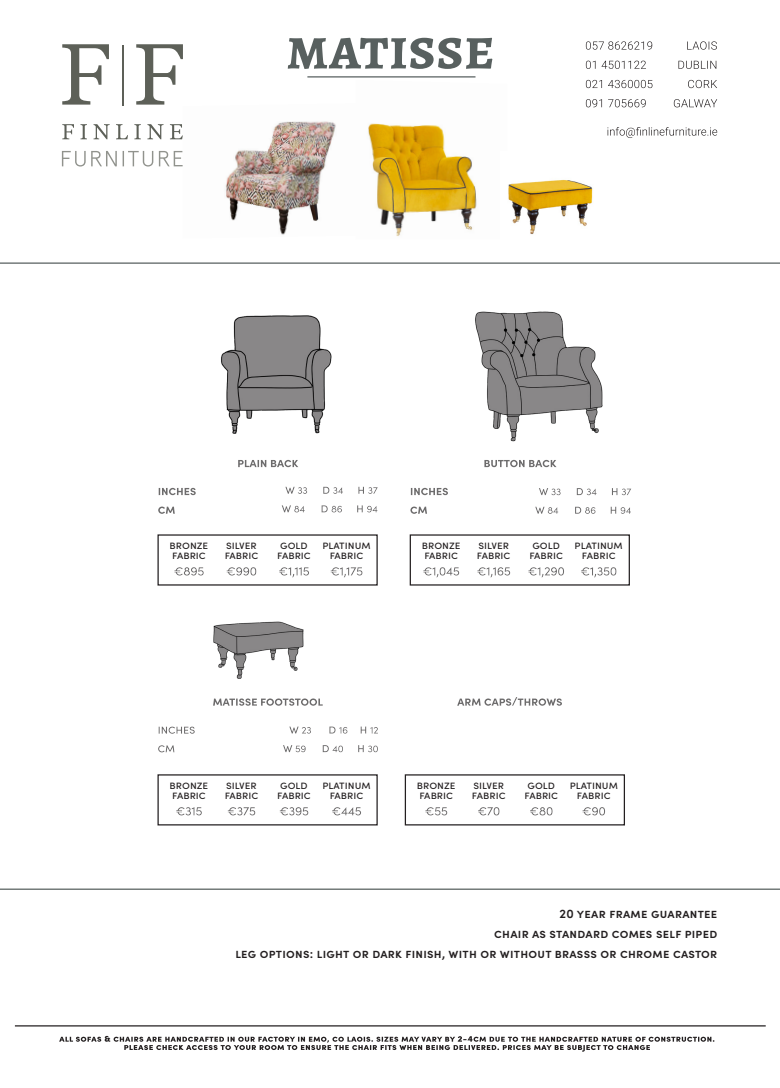
<style>
.page{position:relative;width:780px;height:1088px;background:#fff}
.page>*{position:absolute;margin:0;border:0;box-sizing:border-box;transform-origin:0 0}
.t1{font:700 60px "Alegreya";color:#58605f}
.t2{font:600 12.5px "Sofia Pro";letter-spacing:.02em;color:#231f20}
.t3{font:11.25px "Sofia Pro";color:#231f20}
</style>
<div class="page">
<img style="left:225px;top:121px;width:111px;height:114px">
<img style="left:368px;top:123px;width:109px;height:113px">
<svg style="left:586px;top:99px;width:59px;height:8px"></svg>
<svg style="left:586px;top:80px;width:66px;height:8px"></svg>
<svg style="left:586px;top:61px;width:60px;height:8px"></svg>
<svg style="left:586px;top:41px;width:66px;height:9px"></svg>
<svg style="left:673px;top:99px;width:44px;height:8px"></svg>
<svg style="left:688px;top:80px;width:29px;height:8px"></svg>
<svg style="left:678px;top:61px;width:38px;height:8px"></svg>
<svg style="left:687px;top:41px;width:30px;height:9px"></svg>
<svg style="left:607px;top:127px;width:110px;height:11px"></svg>
<hr style="left:307px;top:76px;width:168px;height:2px;background:#58605f">
<svg style="left:62px;top:44px;width:47px;height:61px"></svg>
<svg style="left:136px;top:44px;width:47px;height:61px"></svg>
<hr style="left:122px;top:46px;width:1px;height:60px;background:#5d6058">
<svg style="left:62px;top:124px;width:121px;height:15px"></svg>
<svg style="left:62px;top:151px;width:121px;height:16px"></svg>
<img style="left:221px;top:315px;width:111px;height:119px">
<img style="left:475px;top:311px;width:128px;height:131px">
<img style="left:158px;top:585px;width:200px;height:94px">
<hr style="left:15px;top:1025px;width:750px;height:1px;background:#231f20">
<svg style="left:59px;top:1036px;width:655px;height:15px"></svg>
<img style="left:508px;top:180px;width:85px;height:55px">
<hr style="left:0;top:262px;width:780px;height:2px;background:#58605f">
<div style="left:319px;top:562px;width:62px;height:18px;background:#231f20;opacity:.75"></div>
<div style="left:571px;top:562px;width:65px;height:18px;background:#231f20;opacity:.75"></div>
<div style="left:266px;top:562px;width:62px;height:18px;background:#231f20;opacity:.75"></div>
<div style="left:518px;top:562px;width:66px;height:18px;background:#231f20;opacity:.75"></div>
<div style="left:214px;top:562px;width:61px;height:18px;background:#231f20;opacity:.75"></div>
<div style="left:466px;top:562px;width:64px;height:18px;background:#231f20;opacity:.75"></div>
<div style="left:161px;top:562px;width:61px;height:18px;background:#231f20;opacity:.75"></div>
<div style="left:413px;top:562px;width:65px;height:18px;background:#231f20;opacity:.75"></div>
<div style="left:156px;top:452px;width:222px;height:22px;background:#231f20;opacity:.75"></div>
<div style="left:408px;top:452px;width:222px;height:22px;background:#231f20;opacity:.75"></div>
<div style="left:227px;top:498px;width:166px;height:21px;background:#231f20;opacity:.75"></div>
<div style="left:480px;top:500px;width:167px;height:20px;background:#231f20;opacity:.75"></div>
<div style="left:227px;top:480px;width:166px;height:20px;background:#231f20;opacity:.75"></div>
<div style="left:480px;top:481px;width:167px;height:20px;background:#231f20;opacity:.75"></div>
<div style="left:150px;top:480px;width:66px;height:20px;background:#231f20;opacity:.75"></div>
<div style="left:403px;top:480px;width:65px;height:20px;background:#231f20;opacity:.75"></div>
<div style="left:150px;top:500px;width:48px;height:18px;background:#231f20;opacity:.75"></div>
<div style="left:403px;top:500px;width:47px;height:18px;background:#231f20;opacity:.75"></div>
<div style="left:319px;top:802px;width:61px;height:18px;background:#231f20;opacity:.75"></div>
<div style="left:266px;top:802px;width:62px;height:18px;background:#231f20;opacity:.75"></div>
<div style="left:214px;top:802px;width:61px;height:18px;background:#231f20;opacity:.75"></div>
<div style="left:161px;top:802px;width:60px;height:18px;background:#231f20;opacity:.75"></div>
<div style="left:157px;top:774px;width:221px;height:51px;border:1px solid #231f20"></div>
<div style="left:156px;top:690px;width:222px;height:22px;background:#231f20;opacity:.75"></div>
<div style="left:227px;top:738px;width:167px;height:20px;background:#231f20;opacity:.75"></div>
<div style="left:227px;top:719px;width:167px;height:21px;background:#231f20;opacity:.75"></div>
<div style="left:151px;top:720px;width:66px;height:18px;background:#231f20;opacity:.75"></div>
<div style="left:151px;top:738px;width:48px;height:19px;background:#231f20;opacity:.75"></div>
<hr style="left:0;top:888px;width:780px;height:2px;background:#58605f">
<div style="left:398px;top:690px;width:222px;height:22px;background:#231f20;opacity:.75"></div>
<div style="left:566px;top:802px;width:58px;height:18px;background:#231f20;opacity:.75"></div>
<div style="left:513px;top:802px;width:58px;height:18px;background:#231f20;opacity:.75"></div>
<div style="left:461px;top:802px;width:57px;height:18px;background:#231f20;opacity:.75"></div>
<div style="left:409px;top:802px;width:57px;height:18px;background:#231f20;opacity:.75"></div>
<div style="left:405px;top:774px;width:220px;height:51px;border:1px solid #231f20"></div>
<p class="t1" style="left:286px;top:7px;width:210px">matisse</p>
<p class="t3" style="left:170px;top:537px;width:40px">bronze</p>
<p class="t3" style="left:172px;top:547px;width:35px">fabric</p>
<p class="t3" style="left:226px;top:537px;width:32px">silver</p>
<p class="t3" style="left:225px;top:547px;width:35px">fabric</p>
<p class="t3" style="left:280px;top:537px;width:29px">gold</p>
<p class="t3" style="left:277px;top:547px;width:35px">fabric</p>
<p class="t3" style="left:322px;top:537px;width:50px">platinum</p>
<p class="t3" style="left:330px;top:547px;width:35px">fabric</p>
<p class="t3" style="left:422px;top:537px;width:40px">bronze</p>
<p class="t3" style="left:424px;top:547px;width:35px">fabric</p>
<p class="t3" style="left:478px;top:537px;width:32px">silver</p>
<p class="t3" style="left:477px;top:547px;width:35px">fabric</p>
<p class="t3" style="left:532px;top:537px;width:29px">gold</p>
<p class="t3" style="left:529px;top:547px;width:35px">fabric</p>
<p class="t3" style="left:574px;top:537px;width:50px">platinum</p>
<p class="t3" style="left:582px;top:547px;width:35px">fabric</p>
<p class="t3" style="left:170px;top:777px;width:40px">bronze</p>
<p class="t3" style="left:172px;top:787px;width:35px">fabric</p>
<p class="t3" style="left:226px;top:777px;width:32px">silver</p>
<p class="t3" style="left:225px;top:787px;width:35px">fabric</p>
<p class="t3" style="left:280px;top:777px;width:29px">gold</p>
<p class="t3" style="left:277px;top:787px;width:35px">fabric</p>
<p class="t3" style="left:322px;top:777px;width:50px">platinum</p>
<p class="t3" style="left:330px;top:787px;width:35px">fabric</p>
<p class="t3" style="left:417px;top:777px;width:40px">bronze</p>
<p class="t3" style="left:419px;top:787px;width:35px">fabric</p>
<p class="t3" style="left:473px;top:777px;width:32px">silver</p>
<p class="t3" style="left:472px;top:787px;width:35px">fabric</p>
<p class="t3" style="left:527px;top:777px;width:29px">gold</p>
<p class="t3" style="left:524px;top:787px;width:35px">fabric</p>
<p class="t3" style="left:569px;top:777px;width:50px">platinum</p>
<p class="t3" style="left:577px;top:787px;width:35px">fabric</p>
<p class="t2" style="left:559px;top:904px;width:159px">20 year frame guarantee</p>
<p class="t2" style="left:494px;top:924px;width:224px">chair as standard comes self piped</p>
<p class="t2" style="left:235px;top:944px;width:483px">leg options: light or dark finish, with or without brasss or chrome castor</p>
</div>
